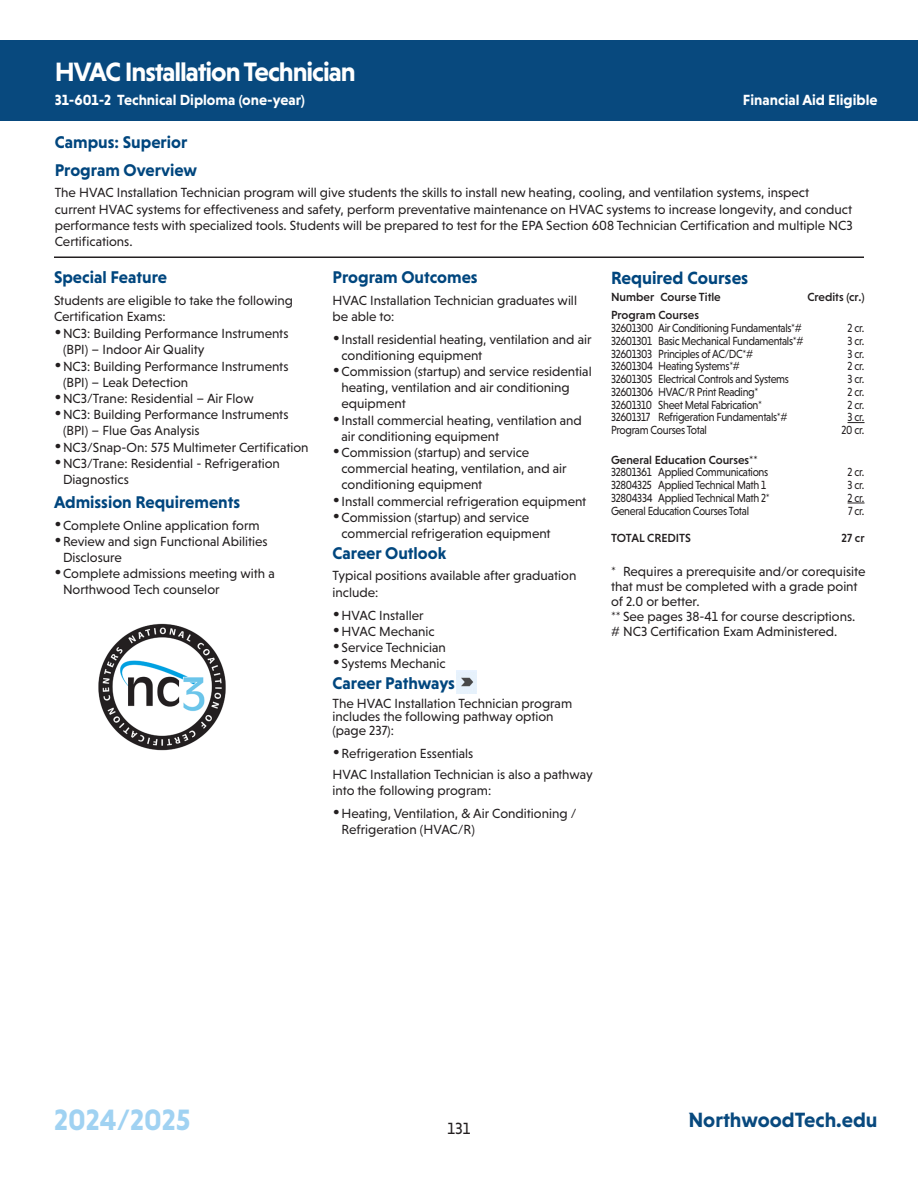
<style>
.page{position:relative;width:918px;height:1188px;background:#fff}
.page>*{position:absolute;margin:0;border:0;box-sizing:border-box;transform-origin:0 0}
.t1{font:700 30px "Niveau Grotesk";color:#a0d2f2}
.B2_-_Pro_Cert_header{font:700 27px "Niveau Grotesk";letter-spacing:-.04em;color:#fff}
.t2{font:700 21px "Niveau Grotesk";color:#08497e}
.C3_-_Curriculum_header{font:700 18px "Niveau Grotesk";color:#00467e}
.B3_-_Pro_Cert_subheader{font:700 17.25px "Niveau Grotesk";color:#00467e}
.B6_-_Pro_Cert_locations{font:700 17.25px "Niveau Grotesk";color:#00467e}
.t3{font:16.5px "Niveau Grotesk";color:#231f20}
.Pro_Cert_designation_Fin_Aid_Eligible{font:700 15px "Niveau Grotesk";color:#fff}
.B1_-_Pro_Cert_text{font:13.5px/16.2px "Niveau Grotesk";color:#231f20}
.B3_-_Pro_Cert_subheader-2{font:13.5px/16.2px "Niveau Grotesk";color:#231f20}
.Curriculum_text_2021{font:12px "Niveau Grotesk";letter-spacing:-.03em;color:#231f20;scale:.9 1}
.C1_-_Curriculum_text{font:500 12px "Niveau Grotesk";color:#231f20}
.C4_-_Curriculum_subheader{font:500 12px "Niveau Grotesk";color:#231f20}
.C2_-_Curriculum_text_bold{font:500 12px "Niveau Grotesk";color:#231f20}
.s1{font-size:21px}
</style>
<div class="page">
<div style="left:0;top:40px;width:918px;height:82px;background:#08497e"></div>
<svg style="left:848px;top:422px;width:17px;height:1px"></svg>
<svg style="left:848px;top:503px;width:17px;height:1px"></svg>
<hr style="left:54px;top:256px;width:810px;height:2px;background:#231f20">
<img style="left:457px;top:671px;width:20px;height:22px">
<img style="left:98px;top:623px;width:128px;height:128px">
<p class="B2_-_Pro_Cert_header" style="left:55px;top:56px;width:302px">HVAC Installation Technician</p>
<p class="Pro_Cert_designation_Fin_Aid_Eligible" style="left:55px;top:91px;width:252px">31-601-2 Technical Diploma (one-year)</p>
<p class="Pro_Cert_designation_Fin_Aid_Eligible" style="left:743px;top:91px;width:136px">Financial Aid Eligible</p>
<p class="B6_-_Pro_Cert_locations" style="left:55px;top:133px;width:134px">Campus: Superior</p>
<p class="B3_-_Pro_Cert_subheader" style="left:55px;top:160px;width:144px">Program Overview</p>
<p class="B1_-_Pro_Cert_text" style="left:55px;top:185px;width:799px">The HVAC Installation Technician program will give students the skills to install new heating, cooling, and ventilation systems, inspect current HVAC systems for effectiveness and safety, perform preventative maintenance on HVAC systems to increase longevity, and conduct performance tests with specialized tools. Students will be prepared to test for the EPA Section 608 Technician Certification and multiple NC3<br>Certifications.</p>
<p class="B3_-_Pro_Cert_subheader" style="left:54px;top:267px;width:115px">Special Feature</p>
<p class="B3_-_Pro_Cert_subheader-2" style="left:54px;top:292px;width:241px">Students are eligible to take the following<br>Certification Exams:</p>
<p class="B1_-_Pro_Cert_text" style="left:63px;top:325px;width:227px;text-indent:-9px"><span class="s1">•</span>NC3: Building Performance Instruments (BPI) – Indoor Air Quality</p>
<p class="B1_-_Pro_Cert_text" style="left:63px;top:358px;width:227px;text-indent:-9px"><span class="s1">•</span>NC3: Building Performance Instruments (BPI) – Leak Detection</p>
<p class="B1_-_Pro_Cert_text" style="left:54px;top:390px;width:201px"><span class="s1">•</span>NC3/Trane: Residential – Air Flow</p>
<p class="B1_-_Pro_Cert_text" style="left:63px;top:406px;width:227px;text-indent:-9px"><span class="s1">•</span>NC3: Building Performance Instruments (BPI) – Flue Gas Analysis</p>
<p class="B1_-_Pro_Cert_text" style="left:54px;top:439px;width:256px"><span class="s1">•</span>NC3/Snap-On: 575 Multimeter Certification</p>
<p class="B1_-_Pro_Cert_text" style="left:63px;top:455px;width:218px;text-indent:-9px"><span class="s1">•</span>NC3/Trane: Residential - Refrigeration<br>Diagnostics</p>
<p class="B3_-_Pro_Cert_subheader" style="left:54px;top:492px;width:188px">Admission Requirements</p>
<p class="B1_-_Pro_Cert_text" style="left:54px;top:517px;width:207px"><span class="s1">•</span>Complete Online application form</p>
<p class="B1_-_Pro_Cert_text" style="left:63px;top:533px;width:206px;text-indent:-9px"><span class="s1">•</span>Review and sign Functional Abilities<br>Disclosure</p>
<p class="B1_-_Pro_Cert_text" style="left:63px;top:565px;width:213px;text-indent:-9px"><span class="s1">•</span>Complete admissions meeting with a<br>Northwood Tech counselor</p>
<p class="C3_-_Curriculum_header" style="left:611px;top:267px;width:139px">Required Courses</p>
<p class="C4_-_Curriculum_subheader" style="left:611px;top:290px;width:111px">Number Course Title</p>
<p class="C4_-_Curriculum_subheader" style="left:807px;top:290px;width:59px">Credits (cr.)</p>
<p class="C2_-_Curriculum_text_bold" style="left:611px;top:308px;width:89px">Program Courses</p>
<p class="Curriculum_text_2021" style="left:611px;top:321px;width:214px">32601300 Air Conditioning Fundamentals*#</p>
<p class="Curriculum_text_2021" style="left:848px;top:321px;width:20px">2 cr.</p>
<p class="Curriculum_text_2021" style="left:611px;top:334px;width:215px">32601301 Basic Mechanical Fundamentals*#</p>
<p class="Curriculum_text_2021" style="left:848px;top:334px;width:20px">3 cr.</p>
<p class="Curriculum_text_2021" style="left:611px;top:347px;width:160px">32601303 Principles of AC/DC*#</p>
<p class="Curriculum_text_2021" style="left:848px;top:347px;width:20px">3 cr.</p>
<p class="Curriculum_text_2021" style="left:611px;top:360px;width:145px">32601304 Heating Systems*#</p>
<p class="Curriculum_text_2021" style="left:848px;top:360px;width:20px">2 cr.</p>
<p class="Curriculum_text_2021" style="left:611px;top:372px;width:199px">32601305 Electrical Controls and Systems</p>
<p class="Curriculum_text_2021" style="left:848px;top:372px;width:20px">3 cr.</p>
<p class="Curriculum_text_2021" style="left:611px;top:385px;width:165px">32601306 HVAC/R Print Reading*</p>
<p class="Curriculum_text_2021" style="left:848px;top:385px;width:20px">2 cr.</p>
<p class="Curriculum_text_2021" style="left:611px;top:398px;width:169px">32601310 Sheet Metal Fabrication*</p>
<p class="Curriculum_text_2021" style="left:848px;top:398px;width:20px">2 cr.</p>
<p class="Curriculum_text_2021" style="left:611px;top:411px;width:198px">32601317 Refrigeration Fundamentals*#</p>
<p class="Curriculum_text_2021" style="left:848px;top:411px;width:20px">3 cr.</p>
<p class="Curriculum_text_2021" style="left:611px;top:423px;width:108px">Program Courses Total</p>
<p class="Curriculum_text_2021" style="left:842px;top:423px;width:27px">20 cr.</p>
<p class="C1_-_Curriculum_text" style="left:611px;top:453px;width:148px">General Education Courses**</p>
<p class="Curriculum_text_2021" style="left:611px;top:465px;width:176px">32801361 Applied Communications</p>
<p class="Curriculum_text_2021" style="left:848px;top:465px;width:20px">2 cr.</p>
<p class="Curriculum_text_2021" style="left:611px;top:478px;width:174px">32804325 Applied Technical Math 1</p>
<p class="Curriculum_text_2021" style="left:848px;top:478px;width:20px">3 cr.</p>
<p class="Curriculum_text_2021" style="left:611px;top:491px;width:178px">32804334 Applied Technical Math 2*</p>
<p class="Curriculum_text_2021" style="left:848px;top:491px;width:20px">2 cr.</p>
<p class="Curriculum_text_2021" style="left:611px;top:504px;width:155px">General Education Courses Total</p>
<p class="Curriculum_text_2021" style="left:848px;top:504px;width:20px">7 cr.</p>
<p class="C1_-_Curriculum_text" style="left:611px;top:531px;width:82px">TOTAL CREDITS</p>
<p class="C1_-_Curriculum_text" style="left:842px;top:531px;width:25px">27 cr</p>
<p class="B1_-_Pro_Cert_text" style="left:611px;top:564px;width:256px;line-height:15px">* Requires a prerequisite and/or corequisite that must be completed with a grade point of 2.0 or better.</p>
<p class="B1_-_Pro_Cert_text" style="left:611px;top:608px;width:246px">** See pages 38-41 for course descriptions.</p>
<p class="B1_-_Pro_Cert_text" style="left:611px;top:623px;width:228px"># NC3 Certification Exam Administered.</p>
<p class="B3_-_Pro_Cert_subheader" style="left:333px;top:267px;width:147px">Program Outcomes</p>
<p class="B1_-_Pro_Cert_text" style="left:333px;top:292px;width:246px">HVAC Installation Technician graduates will be able to:</p>
<p class="B1_-_Pro_Cert_text" style="left:342px;top:331px;width:252px;text-indent:-9px"><span class="s1">•</span>Install residential heating, ventilation and air conditioning equipment</p>
<p class="B1_-_Pro_Cert_text" style="left:342px;top:363px;width:252px;text-indent:-9px"><span class="s1">•</span>Commission (startup) and service residential heating, ventilation and air conditioning equipment</p>
<p class="B1_-_Pro_Cert_text" style="left:342px;top:412px;width:242px;text-indent:-9px"><span class="s1">•</span>Install commercial heating, ventilation and air conditioning equipment</p>
<p class="B1_-_Pro_Cert_text" style="left:342px;top:444px;width:227px;text-indent:-9px"><span class="s1">•</span>Commission (startup) and service commercial heating, ventilation, and air conditioning equipment</p>
<p class="B1_-_Pro_Cert_text" style="left:333px;top:493px;width:255px"><span class="s1">•</span>Install commercial refrigeration equipment</p>
<p class="B1_-_Pro_Cert_text" style="left:342px;top:509px;width:211px;text-indent:-9px"><span class="s1">•</span>Commission (startup) and service commercial refrigeration equipment</p>
<p class="B3_-_Pro_Cert_subheader" style="left:333px;top:543px;width:115px">Career Outlook</p>
<p class="B1_-_Pro_Cert_text" style="left:333px;top:568px;width:245px">Typical positions available after graduation include:</p>
<p class="B1_-_Pro_Cert_text" style="left:333px;top:607px;width:93px"><span class="s1">•</span>HVAC Installer</p>
<p class="B1_-_Pro_Cert_text" style="left:333px;top:623px;width:104px"><span class="s1">•</span>HVAC Mechanic</p>
<p class="B1_-_Pro_Cert_text" style="left:333px;top:639px;width:115px"><span class="s1">•</span>Service Technician</p>
<p class="B1_-_Pro_Cert_text" style="left:333px;top:655px;width:115px"><span class="s1">•</span>Systems Mechanic</p>
<p class="B3_-_Pro_Cert_subheader" style="left:333px;top:673px;width:124px">Career Pathways</p>
<p class="B1_-_Pro_Cert_text" style="left:333px;top:696px;width:241px;line-height:13.5px">The HVAC Installation Technician program includes the following pathway option (page 237):</p>
<p class="B1_-_Pro_Cert_text" style="left:333px;top:745px;width:142px"><span class="s1">•</span>Refrigeration Essentials</p>
<p class="B1_-_Pro_Cert_text" style="left:333px;top:766px;width:262px">HVAC Installation Technician is also a pathway into the following program:</p>
<p class="B1_-_Pro_Cert_text" style="left:342px;top:805px;width:237px;text-indent:-9px"><span class="s1">•</span>Heating, Ventilation, &amp; Air Conditioning /<br>Refrigeration (HVAC/R)</p>
<h1 class="t1" style="left:54px;top:1102px;width:138px">2024/2025</h1>
<p class="t3" style="left:448px;top:1119px;width:24px">131</p>
<h3 class="t2" style="left:689px;top:1108px;width:190px">NorthwoodTech.edu</h3>
</div>
